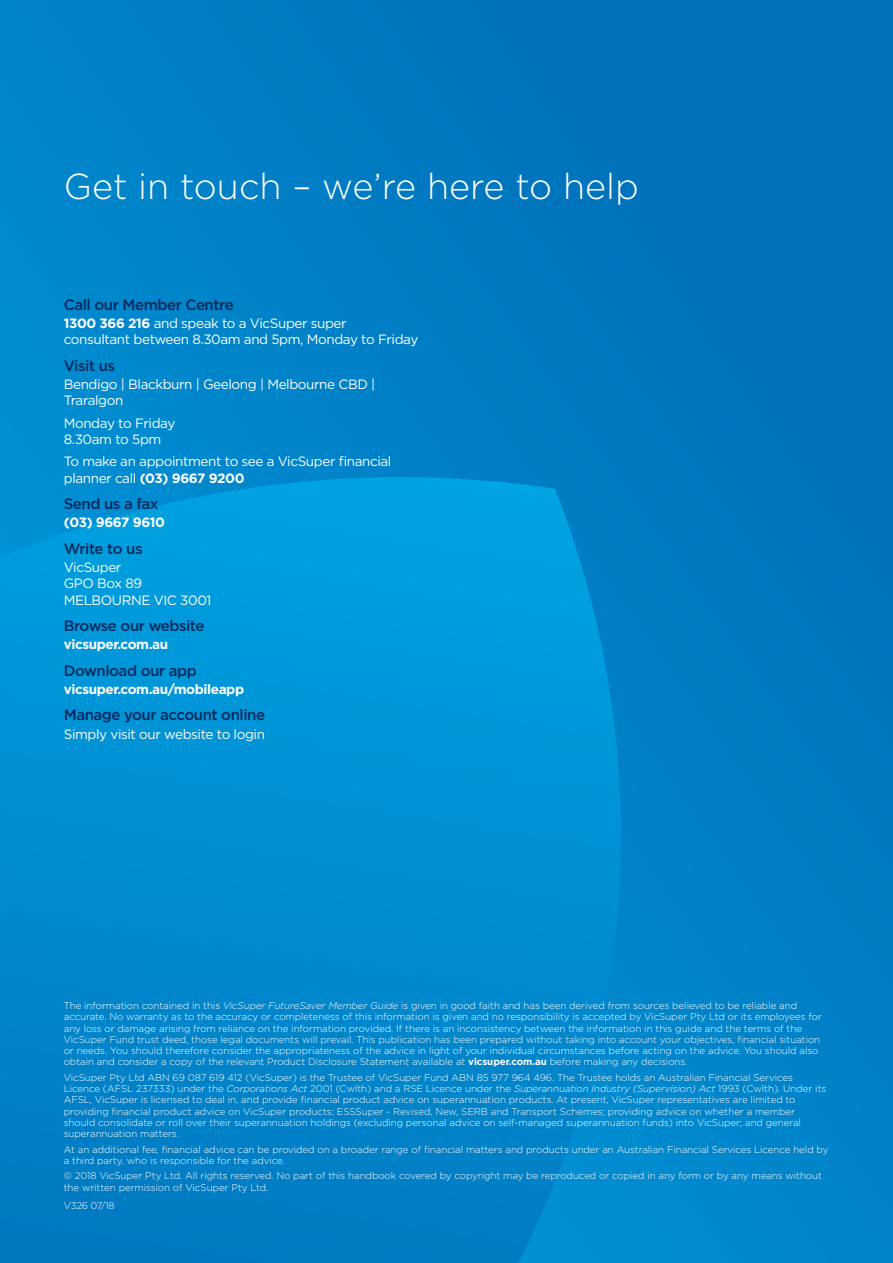
<style>
.page{position:relative;width:893px;height:1263px;background:#007cc3}
.page>*{position:absolute;margin:0;border:0;box-sizing:border-box;transform-origin:0 0}
.t1{font:300 36px "Gotham";color:#fff}
.t2{font:500 15px "Gotham";letter-spacing:-.03em;color:#00295c}
.t3{font:13.5px/16.2px "Gotham";letter-spacing:-.03em;color:#fff}
.t4{font:700 13.5px "Gotham";letter-spacing:-.03em;color:#fff}
.t5{font:300 9.75px/11.2px "Gotham";letter-spacing:-.005em;color:#fff}
.s1{font-weight:700}
.s2{font-style:italic}
</style>
<div class="page">
<svg style="left:0;top:477px;width:636px;height:786px"></svg>
<h1 class="t1" style="left:64px;top:163px;width:577px">Get in touch – we’re here to help</h1>
<h2 class="t2" style="left:64px;top:295px;width:171px">Call our Member Centre</h2>
<h3 class="t3" style="left:64px;top:315px;width:356px"><span class="s1">1300 366 216</span> and speak to a VicSuper super<br>consultant between 8.30am and 5pm, Monday to Friday</h3>
<h2 class="t2" style="left:64px;top:355px;width:53px">Visit us</h2>
<h3 class="t3" style="left:64px;top:376px;width:313px">Bendigo | Blackburn | Geelong | Melbourne CBD |<br>Traralgon</h3>
<h3 class="t3" style="left:64px;top:414px;width:113px">Monday to Friday<br>8.30am to 5pm</h3>
<h3 class="t3" style="left:64px;top:453px;width:329px">To make an appointment to see a VicSuper financial planner call <span class="s1">(03) 9667 9200</span></h3>
<h2 class="t2" style="left:64px;top:494px;width:96px">Send us a fax</h2>
<h3 class="t4" style="left:64px;top:514px;width:103px">(03) 9667 9610</h3>
<h2 class="t2" style="left:64px;top:539px;width:80px">Write to us</h2>
<h3 class="t3" style="left:64px;top:559px;width:149px">VicSuper<br>GPO Box 89<br>MELBOURNE VIC 3001</h3>
<h2 class="t2" style="left:64px;top:616px;width:142px">Browse our website</h2>
<h3 class="t4" style="left:64px;top:635px;width:106px">vicsuper.com.au</h3>
<h2 class="t2" style="left:64px;top:660px;width:134px">Download our app</h2>
<h3 class="t4" style="left:64px;top:680px;width:182px">vicsuper.com.au/mobileapp</h3>
<h2 class="t2" style="left:64px;top:705px;width:203px">Manage your account online</h2>
<h3 class="t3" style="left:64px;top:725px;width:203px">Simply visit our website to login</h3>
<p class="t5" style="left:64px;top:1000px;width:760px">The information contained in this <span class="s2">VicSuper FutureSaver Member Guide</span> is given in good faith and has been derived from sources believed to be reliable and accurate. No warranty as to the accuracy or completeness of this information is given and no responsibility is accepted by VicSuper Pty Ltd or its employees for any loss or damage arising from reliance on the information provided. If there is an inconsistency between the information in this guide and the terms of the VicSuper Fund trust deed, those legal documents will prevail. This publication has been prepared without taking into account your objectives, financial situation or needs. You should therefore consider the appropriateness of the advice in light of your individual circumstances before acting on the advice. You should also obtain and consider a copy of the relevant Product Disclosure Statement available at <span class="s1">vicsuper.com.au</span> before making any decisions.</p>
<p class="t5" style="left:64px;top:1071px;width:764px">VicSuper Pty Ltd ABN 69 087 619 412 (VicSuper) is the Trustee of VicSuper Fund ABN 85 977 964 496. The Trustee holds an Australian Financial Services Licence (AFSL 237333) under the <span class="s2">Corporations Act</span> 2001 (Cwlth) and a RSE Licence under the <span class="s2">Superannuation Industry (Supervision) Act</span> 1993 (Cwlth). Under its AFSL, VicSuper is licensed to deal in, and provide financial product advice on superannuation products. At present, VicSuper representatives are limited to providing financial product advice on VicSuper products; ESSSuper - Revised, New, SERB and Transport Schemes; providing advice on whether a member should consolidate or roll over their superannuation holdings (excluding personal advice on self-managed superannuation funds) into VicSuper; and general superannuation matters.</p>
<p class="t5" style="left:64px;top:1143px;width:766px">At an additional fee, financial advice can be provided on a broader range of financial matters and products under an Australian Financial Services Licence held by a third party, who is responsible for the advice.</p>
<p class="t5" style="left:64px;top:1170px;width:760px">© 2018 VicSuper Pty Ltd. All rights reserved. No part of this handbook covered by copyright may be reproduced or copied in any form or by any means without the written permission of VicSuper Pty Ltd.</p>
<p class="t5" style="left:64px;top:1200px;width:52px">V326 07/18</p>
</div>
